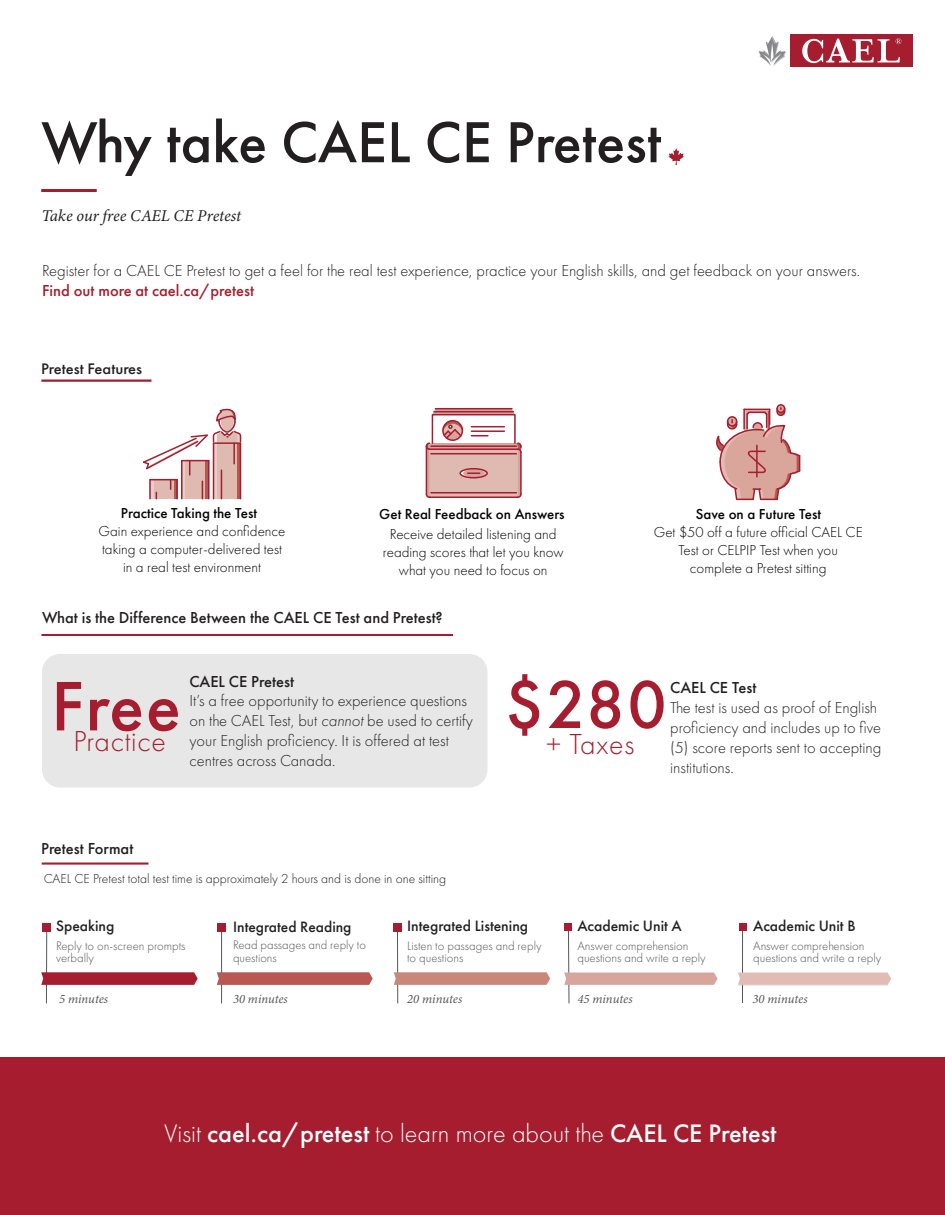
<style>
.page{position:relative;width:945px;height:1215px;background:#fff}
.page>*{position:absolute;margin:0;border:0;box-sizing:border-box;transform-origin:0 0}
.t1{font:500 72.6px "Futura PT";color:#a51d2e}
.t2{font:500 70.35px "Futura PT";color:#a51d2f}
.t3{font:500 60px "Futura PT";color:#231f20}
.t4{font:300 30px "Futura PT";letter-spacing:.025em;color:#a51d2e}
.t5{font:500 26.25px "Futura PT";color:#fff}
.t6{font:300 16.5px/19.8px "Futura PT";color:#231f20}
.t7{font:500 16.5px "Futura PT";color:#231f20}
.t8{font:500 16.5px "Futura PT";color:#a51d2e}
.t9{font:italic 16.5px "Minion 3";color:#211e1e}
.t10{font:500 15.9px "Futura PT";color:#231f20;scale:1.04 1}
.t11{font:500 15.6px "Futura PT";color:#231f20}
.t12{font:300 15px/18px "Futura PT";color:#040503;text-align:center}
.t13{font:500 15px "Futura PT";color:#040503}
.t14{font:300 13.5px "Futura PT";color:#231f20}
.t15{font:300 12.75px/12.5px "Futura PT";color:#55575b}
.t16{font:italic 12.75px "Minion 3";color:#55575b}
.s1{font-style:italic}
.s2{font-weight:300}
</style>
<div class="page">
<div style="left:0;top:1058px;width:945px;height:157px;background:#a51d2f"></div>
<hr style="left:41px;top:189px;width:56px;height:3px;background:#a51d2f">
<svg style="left:669px;top:148px;width:15px;height:17px"></svg>
<div style="left:42px;top:862px;width:106px;height:3px;border:2px solid #a51d2f"></div>
<div style="left:42px;top:654px;width:446px;height:134px;background:#e6e7e6;border-radius:18px"></div>
<div style="left:41px;top:380px;width:111px;height:2px;border:2px solid #a51d2f"></div>
<svg style="left:759px;top:36px;width:27px;height:30px"></svg>
<div style="left:790px;top:35px;width:123px;height:32px;background:#a51d2f"></div>
<svg style="left:802px;top:38px;width:99px;height:25px"></svg>
<div style="left:41px;top:634px;width:412px;height:2px;border:2px solid #a51d2f"></div>
<hr style="left:221px;top:927px;width:1px;height:76px;background:#55575b">
<hr style="left:397px;top:927px;width:1px;height:76px;background:#55575b">
<hr style="left:46px;top:927px;width:1px;height:76px;background:#55575b">
<div style="left:43px;top:923px;width:8px;height:8px;background:#a51d30"></div>
<div style="left:217px;top:923px;width:9px;height:8px;background:#a51d30"></div>
<div style="left:393px;top:923px;width:9px;height:8px;background:#a51d30"></div>
<svg style="left:41px;top:972px;width:157px;height:13px"></svg>
<svg style="left:217px;top:972px;width:156px;height:13px"></svg>
<svg style="left:394px;top:972px;width:156px;height:13px"></svg>
<div style="left:564px;top:923px;width:8px;height:8px;background:#a51d30"></div>
<svg style="left:564px;top:931px;width:154px;height:73px"></svg>
<hr style="left:742px;top:928px;width:1px;height:75px;background:#55575b">
<div style="left:739px;top:923px;width:7px;height:8px;background:#a51d30"></div>
<svg style="left:738px;top:973px;width:153px;height:12px"></svg>
<svg style="left:143px;top:408px;width:99px;height:91px"></svg>
<hr style="left:233px;top:443px;width:2px;height:21px;background:#a51d30">
<hr style="left:435px;top:408px;width:77px;height:1px;background:#a51d30">
<svg style="left:425px;top:409px;width:97px;height:89px"></svg>
<div style="left:776px;top:404px;width:9px;height:9px;border:2px solid #a51d2f;border-radius:50%"></div>
<svg style="left:716px;top:405px;width:85px;height:96px"></svg>
<h3 class="t3" style="left:41px;top:106px;width:621px">Why take CAEL CE Pretest</h3>
<p class="t9" style="left:42px;top:204px;width:201px">Take our free CAEL CE Pretest</p>
<p class="t6" style="left:42px;top:261px;width:819px">Register for a CAEL CE Pretest to get a feel for the real test experience, practice your English skills, and get feedback on your answers.</p>
<p class="t8" style="left:42px;top:280px;width:213px">Find out more at cael.ca/pretest</p>
<p class="t10" style="left:41px;top:359px;width:99px">Pretest Features</p>
<p class="t13" style="left:121px;top:504px;width:138px">Practice Taking the Test</p>
<p class="t12" style="left:99px;top:522px;width:188px">Gain experience and confidence taking a computer-delivered test in a real test environment</p>
<p class="t13" style="left:379px;top:505px;width:187px">Get Real Feedback on Answers</p>
<p class="t12" style="left:383px;top:525px;width:182px">Receive detailed listening and reading scores that let you know what you need to focus on</p>
<p class="t7" style="left:42px;top:607px;width:402px">What is the Difference Between the CAEL CE Test and Pretest?</p>
<p class="t13" style="left:696px;top:505px;width:127px">Save on a Future Test</p>
<p class="t12" style="left:654px;top:523px;width:210px">Get $50 off a future official CAEL CE<br>Test or CELPIP Test when you complete a Pretest sitting</p>
<h1 class="t1" style="left:51px;top:663px;width:131px">Free</h1>
<h2 class="t2" style="left:505px;top:662px;width:164px">$280</h2>
<p class="t7" style="left:670px;top:678px;width:88px">CAEL CE Test</p>
<p class="t7" style="left:189px;top:671px;width:106px">CAEL CE Pretest</p>
<p class="t6" style="left:189px;top:691px;width:285px">It’s a free opportunity to experience questions on the CAEL Test, but <span class="s1">cannot</span> be used to certify your English proficiency. It is offered at test centres across Canada.</p>
<p class="t6" style="left:670px;top:698px;width:213px">The test is used as proof of English proficiency and includes up to five (5) score reports sent to accepting institutions.</p>
<h3 class="t4" style="left:73px;top:724px;width:94px">Practice</h3>
<h3 class="t4" style="left:546px;top:727px;width:90px">+ Taxes</h3>
<p class="t7" style="left:41px;top:839px;width:94px">Pretest Format</p>
<p class="t14" style="left:44px;top:871px;width:404px">CAEL CE Pretest total test time is approximately 2 hours and is done in one sitting</p>
<p class="t11" style="left:56px;top:917px;width:60px">Speaking</p>
<p class="t15" style="left:56px;top:939px;width:131px">Reply to on-screen prompts verbally</p>
<p class="t11" style="left:233px;top:917px;width:120px">Integrated Reading</p>
<p class="t15" style="left:233px;top:939px;width:134px">Read passages and reply to questions</p>
<p class="t11" style="left:407px;top:917px;width:123px">Integrated Listening</p>
<p class="t15" style="left:407px;top:939px;width:136px">Listen to passages and reply to questions</p>
<p class="t16" style="left:59px;top:990px;width:51px">5 minutes</p>
<p class="t16" style="left:233px;top:990px;width:56px">30 minutes</p>
<p class="t16" style="left:407px;top:990px;width:57px">20 minutes</p>
<p class="t11" style="left:577px;top:917px;width:106px">Academic Unit A</p>
<p class="t15" style="left:577px;top:940px;width:130px">Answer comprehension questions and write a reply</p>
<p class="t16" style="left:577px;top:990px;width:57px">45 minutes</p>
<p class="t11" style="left:753px;top:917px;width:104px">Academic Unit B</p>
<p class="t15" style="left:753px;top:939px;width:130px">Answer comprehension questions and write a reply</p>
<p class="t16" style="left:753px;top:991px;width:57px">30 minutes</p>
<h3 class="t5" style="left:164px;top:1117px;width:614px"><span class="s2">Visit</span> cael.ca/pretest <span class="s2">to learn more about the</span> CAEL CE Pretest</h3>
</div>
